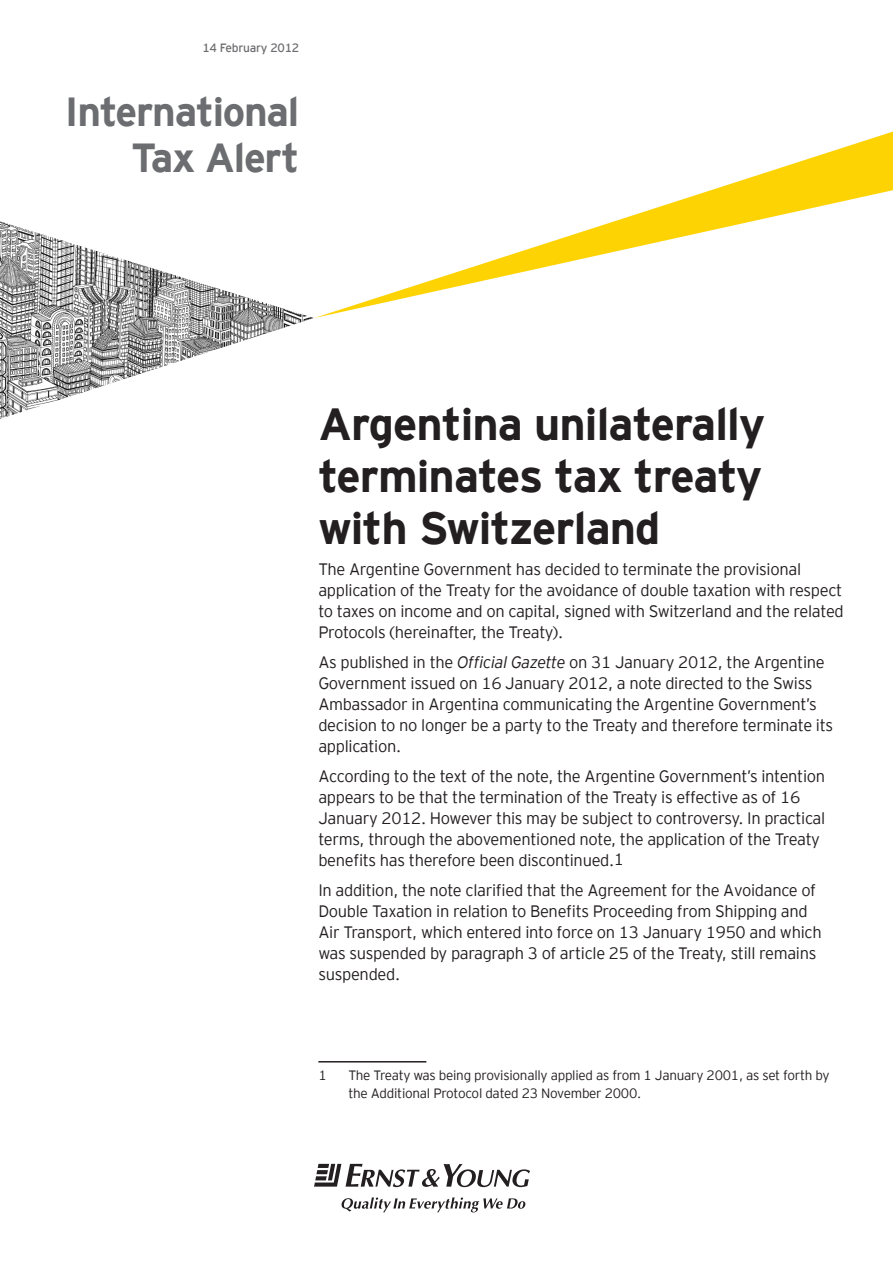
<style>
.page{position:relative;width:893px;height:1263px;background:#fff}
.page>*{position:absolute;margin:0;border:0;box-sizing:border-box;transform-origin:0 0}
.Newsletter_title__Co{font:700 45px/51.8px "EY Interstate";letter-spacing:-.02em;color:#231f20;text-align:justify}
.Masthead__Cover1{font:700 40.5px/46.5px "EY Interstate";letter-spacing:-.03em;color:#6c6d70;text-align:right}
.Body_copy{font:300 16.5px/21px "EY Interstate";letter-spacing:-.02em;color:#231f20}
.Endnote_Text{font:300 13.5px/18px "EY Interstate";letter-spacing:-.02em;color:#231f20}
.Issue_and_Date__Cove{font:12px "EY Interstate";letter-spacing:-.02em;color:#6c6d70}
.s1{font-style:italic}
</style>
<div class="page">
<svg style="left:314px;top:1164px;width:216px;height:23px"></svg>
<svg style="left:341px;top:1197px;width:185px;height:15px"></svg>
<svg style="left:314px;top:132px;width:579px;height:186px"></svg>
<img style="left:0;top:221px;width:314px;height:198px">
<hr style="left:318px;top:1061px;width:108px;height:1px;background:#231f20">
<p class="Issue_and_Date__Cove" style="left:202px;top:40px;width:98px">14 February 2012</p>
<p class="Masthead__Cover1" style="left:65px;top:85px;width:236px">International<br>Tax Alert</p>
<p class="Newsletter_title__Co" style="left:318px;top:395px;width:449px">Argentina unilaterally terminates tax treaty with Switzerland</p>
<p class="Body_copy" style="left:318px;top:557px;width:527px">The Argentine Government has decided to terminate the provisional application of the Treaty for the avoidance of double taxation with respect to taxes on income and on capital, signed with Switzerland and the related Protocols (hereinafter, the Treaty).</p>
<p class="Body_copy" style="left:318px;top:650px;width:516px">As published in the <span class="s1">Official Gazette</span> on 31 January 2012, the Argentine Government issued on 16 January 2012, a note directed to the Swiss Ambassador in Argentina communicating the Argentine Government’s decision to no longer be a party to the Treaty and therefore terminate its application.</p>
<p class="Body_copy" style="left:318px;top:764px;width:508px">According to the text of the note, the Argentine Government’s intention appears to be that the termination of the Treaty is effective as of 16<br>January 2012. However this may be subject to controversy. In practical terms, through the abovementioned note, the application of the Treaty benefits has therefore been discontinued.1</p>
<p class="Body_copy" style="left:318px;top:878px;width:505px">In addition, the note clarified that the Agreement for the Avoidance of Double Taxation in relation to Benefits Proceeding from Shipping and Air Transport, which entered into force on 13 January 1950 and which was suspended by paragraph 3 of article 25 of the Treaty, still remains suspended.</p>
<p class="Endnote_Text" style="left:318px;top:1065px;width:10px">1</p>
<p class="Endnote_Text" style="left:348px;top:1065px;width:483px">The Treaty was being provisionally applied as from 1 January 2001, as set forth by the Additional Protocol dated 23 November 2000.</p>
</div>
